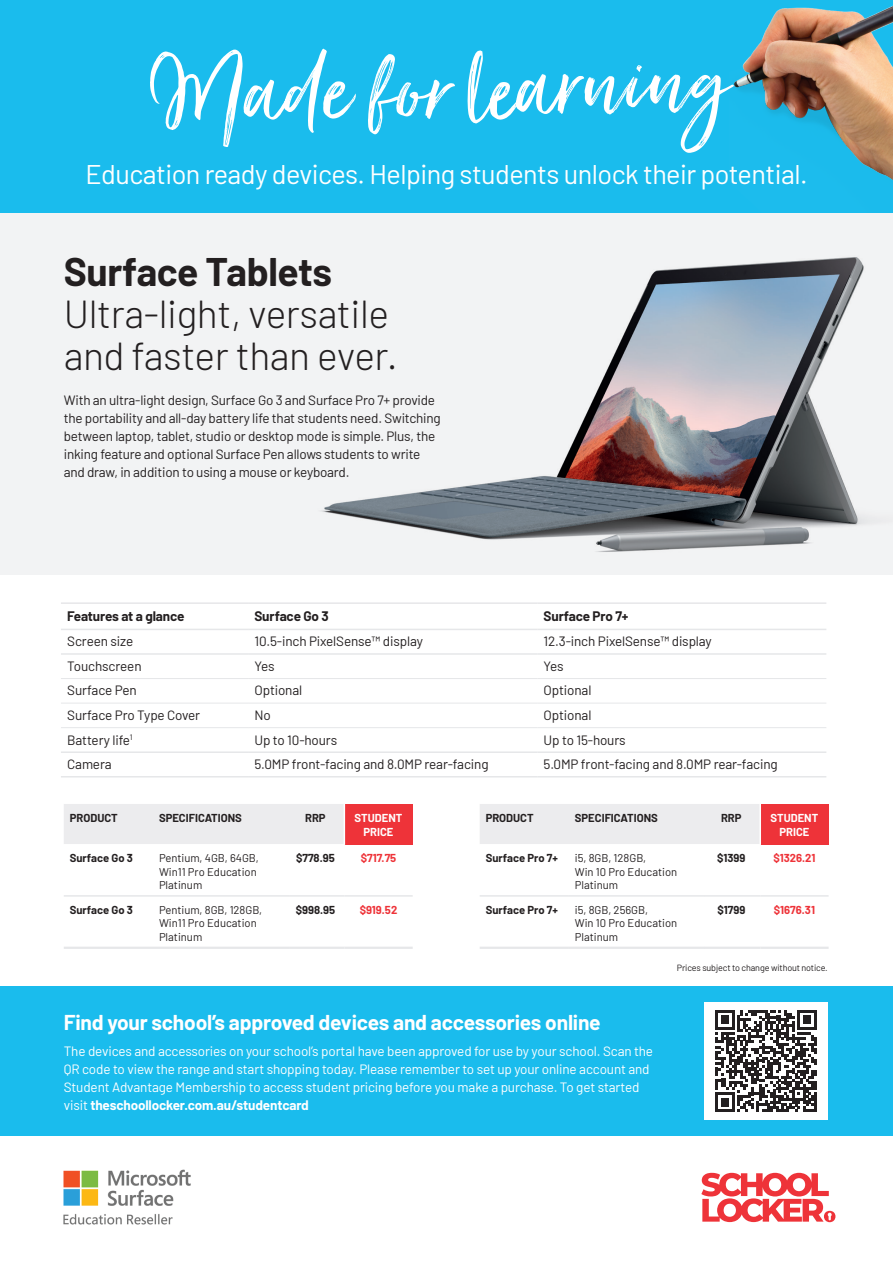
<style>
.page{position:relative;width:893px;height:1263px;background:#fff}
.page>*{position:absolute;margin:0;border:0;box-sizing:border-box;transform-origin:0 0}
.body{font:300 39px/42px "Barlow";letter-spacing:-.01em;color:#231f20}
.body-2{font:27px "Barlow";letter-spacing:-.02em;color:#fff}
.t1{font:700 21px "Barlow";letter-spacing:-.01em;color:#fff}
.body-3{font:13.5px/18px "Barlow";letter-spacing:-.015em;color:#231f20}
.t2{font:13.5px/18px "Barlow";letter-spacing:-.01em;color:#fff}
.body-4{font:700 13.5px "Barlow";letter-spacing:-.01em;color:#231f20}
.t3{font:11.25px/13.5px "Barlow";color:#231f20}
.t4{font:700 11.25px "Barlow";color:#231f20}
.t5{font:700 11.25px "Barlow";color:#ee3339}
.t6{font:700 11.25px/13.5px "Barlow";color:#fff;text-align:center}
.body-5{font:9px "Barlow";letter-spacing:-.015em;color:#231f20}
.s1{font-weight:700}
</style>
<div class="page">
<img style="left:0;top:0;width:893px;height:574px">
<img style="left:730px;top:0;width:163px;height:224px">
<svg style="left:150px;top:49px;width:305px;height:98px;background:#42c7f0"></svg>
<svg style="left:467px;top:50px;width:267px;height:103px;background:#3dc6ef"></svg>
<div style="left:0;top:986px;width:893px;height:149px;background:#1abced"></div>
<svg style="left:701px;top:1173px;width:134px;height:49px"></svg>
<img style="left:63px;top:1169px;width:128px;height:56px">
<div style="left:704px;top:1002px;width:124px;height:118px;background:#fff"></div>
<svg style="left:715px;top:1010px;width:102px;height:101px"></svg>
<hr style="left:814px;top:1092px;width:3px;height:19px;background:#231f20">
<div style="left:480px;top:804px;width:279px;height:40px;background:#ececee"></div>
<div style="left:760px;top:804px;width:69px;height:40px;background:#ee3339"></div>
<hr style="left:759px;top:804px;width:2px;height:40px;background:#fff">
<hr style="left:480px;top:895px;width:89px;height:2px;background:#e6e7e9">
<hr style="left:569px;top:895px;width:136px;height:2px;background:#e6e7e9">
<hr style="left:705px;top:895px;width:55px;height:2px;background:#e6e7e9">
<hr style="left:760px;top:895px;width:69px;height:2px;background:#e6e7e9">
<hr style="left:480px;top:947px;width:89px;height:2px;background:#e6e7e9">
<hr style="left:569px;top:947px;width:136px;height:2px;background:#e6e7e9">
<hr style="left:705px;top:947px;width:55px;height:2px;background:#e6e7e9">
<hr style="left:760px;top:947px;width:69px;height:2px;background:#e6e7e9">
<div style="left:64px;top:804px;width:280px;height:40px;background:#ececee"></div>
<div style="left:344px;top:804px;width:69px;height:40px;background:#ee3339"></div>
<hr style="left:344px;top:804px;width:1px;height:40px;background:#fff">
<hr style="left:64px;top:895px;width:89px;height:2px;background:#e6e7e9">
<hr style="left:153px;top:895px;width:136px;height:2px;background:#e6e7e9">
<hr style="left:289px;top:895px;width:55px;height:2px;background:#e6e7e9">
<hr style="left:344px;top:895px;width:69px;height:2px;background:#e6e7e9">
<hr style="left:64px;top:947px;width:89px;height:2px;background:#e6e7e9">
<hr style="left:153px;top:947px;width:136px;height:2px;background:#e6e7e9">
<hr style="left:289px;top:947px;width:55px;height:2px;background:#e6e7e9">
<hr style="left:344px;top:947px;width:69px;height:2px;background:#e6e7e9">
<hr style="left:61px;top:602px;width:187px;height:2px;background:#e6e7e9">
<hr style="left:248px;top:602px;width:289px;height:2px;background:#e6e7e9">
<hr style="left:537px;top:602px;width:289px;height:2px;background:#e6e7e9">
<hr style="left:61px;top:776px;width:187px;height:1px;background:#e6e7e9">
<hr style="left:248px;top:776px;width:289px;height:1px;background:#e6e7e9">
<hr style="left:537px;top:776px;width:289px;height:1px;background:#e6e7e9">
<hr style="left:61px;top:678px;width:187px;height:1px;background:#e6e7e9">
<hr style="left:248px;top:678px;width:289px;height:1px;background:#e6e7e9">
<hr style="left:537px;top:678px;width:289px;height:1px;background:#e6e7e9">
<hr style="left:61px;top:703px;width:187px;height:1px;background:#e6e7e9">
<hr style="left:248px;top:703px;width:289px;height:1px;background:#e6e7e9">
<hr style="left:537px;top:703px;width:289px;height:1px;background:#e6e7e9">
<hr style="left:61px;top:727px;width:187px;height:1px;background:#e6e7e9">
<hr style="left:248px;top:727px;width:289px;height:1px;background:#e6e7e9">
<hr style="left:537px;top:727px;width:289px;height:1px;background:#e6e7e9">
<hr style="left:61px;top:751px;width:187px;height:2px;background:#e6e7e9">
<hr style="left:248px;top:751px;width:289px;height:2px;background:#e6e7e9">
<hr style="left:537px;top:751px;width:289px;height:2px;background:#e6e7e9">
<hr style="left:61px;top:629px;width:187px;height:1px;background:#e6e7e9">
<hr style="left:248px;top:629px;width:289px;height:1px;background:#e6e7e9">
<hr style="left:537px;top:629px;width:289px;height:1px;background:#e6e7e9">
<hr style="left:61px;top:653px;width:187px;height:2px;background:#e6e7e9">
<hr style="left:248px;top:653px;width:289px;height:2px;background:#e6e7e9">
<hr style="left:537px;top:653px;width:289px;height:2px;background:#e6e7e9">
<p class="body-2" style="left:85px;top:154px;width:724px">Education ready devices. Helping students unlock their potential.</p>
<p class="body" style="left:64px;top:248px;width:336px"><span class="s1">Surface Tablets<br></span>Ultra-light, versatile and faster than ever.</p>
<p class="body-3" style="left:64px;top:390px;width:379px">With an ultra-light design, Surface Go 3 and Surface Pro 7+ provide the portability and all-day battery life that students need. Switching between laptop, tablet, studio or desktop mode is simple. Plus, the inking feature and optional Surface Pen allows students to write and draw, in addition to using a mouse or keyboard.</p>
<p class="body-4" style="left:67px;top:606px;width:119px">Features at a glance</p>
<p class="body-4" style="left:254px;top:606px;width:76px">Surface Go 3</p>
<p class="body-4" style="left:544px;top:606px;width:86px">Surface Pro 7+</p>
<p class="body-3" style="left:67px;top:631px;width:67px">Screen size</p>
<p class="body-3" style="left:254px;top:631px;width:170px">10.5-inch PixelSense™ display</p>
<p class="body-3" style="left:544px;top:631px;width:170px">12.3-inch PixelSense™ display</p>
<p class="body-3" style="left:67px;top:656px;width:76px">Touchscreen</p>
<p class="body-3" style="left:254px;top:656px;width:22px">Yes</p>
<p class="body-3" style="left:544px;top:656px;width:22px">Yes</p>
<p class="body-3" style="left:67px;top:680px;width:71px">Surface Pen</p>
<p class="body-3" style="left:254px;top:680px;width:49px">Optional</p>
<p class="body-3" style="left:544px;top:680px;width:49px">Optional</p>
<p class="body-3" style="left:67px;top:705px;width:134px">Surface Pro Type Cover</p>
<p class="body-3" style="left:254px;top:705px;width:18px">No</p>
<p class="body-3" style="left:544px;top:705px;width:49px">Optional</p>
<p class="body-3" style="left:67px;top:730px;width:67px">Battery life<sup>1</sup></p>
<p class="body-3" style="left:254px;top:730px;width:84px">Up to 10-hours</p>
<p class="body-3" style="left:544px;top:730px;width:84px">Up to 15-hours</p>
<p class="body-3" style="left:67px;top:754px;width:46px">Camera</p>
<p class="body-3" style="left:254px;top:754px;width:236px">5.0MP front-facing and 8.0MP rear-facing</p>
<p class="body-3" style="left:544px;top:754px;width:236px">5.0MP front-facing and 8.0MP rear-facing</p>
<p class="t4" style="left:70px;top:810px;width:49px">PRODUCT</p>
<p class="t4" style="left:159px;top:810px;width:84px">SPECIFICATIONS</p>
<p class="t4" style="left:305px;top:810px;width:22px">RRP</p>
<p class="t6" style="left:355px;top:810px;width:49px">STUDENT<br>PRICE</p>
<p class="t4" style="left:70px;top:850px;width:65px">Surface Go 3</p>
<p class="t3" style="left:159px;top:850px;width:101px">Pentium, 4GB, 64GB,<br>Win11 Pro Education<br>Platinum</p>
<p class="t4" style="left:296px;top:850px;width:40px">$778.95</p>
<p class="t5" style="left:361px;top:850px;width:37px">$717.75</p>
<p class="t4" style="left:70px;top:901px;width:65px">Surface Go 3</p>
<p class="t3" style="left:159px;top:902px;width:105px">Pentium, 8GB, 128GB,<br>Win11 Pro Education<br>Platinum</p>
<p class="t4" style="left:296px;top:901px;width:41px">$998.95</p>
<p class="t5" style="left:360px;top:901px;width:39px">$919.52</p>
<p class="t4" style="left:486px;top:810px;width:49px">PRODUCT</p>
<p class="t4" style="left:575px;top:810px;width:84px">SPECIFICATIONS</p>
<p class="t4" style="left:721px;top:810px;width:22px">RRP</p>
<p class="t6" style="left:770px;top:810px;width:49px">STUDENT<br>PRICE</p>
<p class="t4" style="left:486px;top:850px;width:74px">Surface Pro 7+</p>
<p class="t3" style="left:575px;top:850px;width:104px">i5, 8GB, 128GB,<br>Win 10 Pro Education<br>Platinum</p>
<p class="t4" style="left:717px;top:850px;width:30px">$1399</p>
<p class="t5" style="left:773px;top:850px;width:44px">$1326.21</p>
<p class="t4" style="left:486px;top:901px;width:74px">Surface Pro 7+</p>
<p class="t3" style="left:575px;top:902px;width:104px">i5, 8GB, 256GB,<br>Win 10 Pro Education<br>Platinum</p>
<p class="t4" style="left:717px;top:901px;width:29px">$1799</p>
<p class="t5" style="left:774px;top:901px;width:43px">$1676.31</p>
<p class="body-5" style="left:677px;top:961px;width:152px">Prices subject to change without notice.</p>
<p class="t1" style="left:64px;top:1006px;width:538px">Find your school’s approved devices and accessories online</p>
<p class="t2" style="left:64px;top:1041px;width:591px">The devices and accessories on your school’s portal have been approved for use by your school. Scan the QR code to view the range and start shopping today. Please remember to set up your online account and Student Advantage Membership to access student pricing before you make a purchase. To get started visit <span class="s1">theschoollocker.com.au/studentcard</span></p>
</div>
